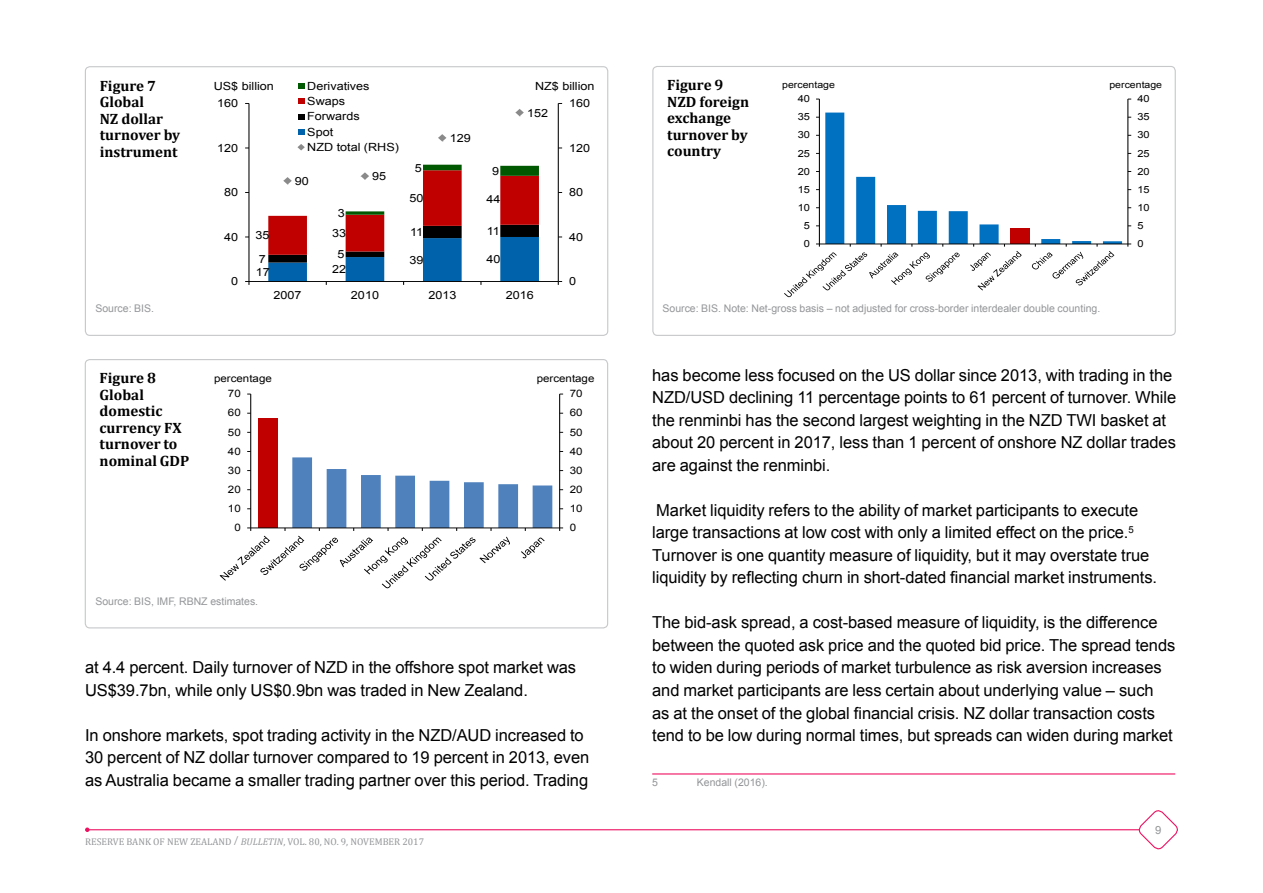
<style>
.page{position:relative;width:1263px;height:893px;background:#fff}
.page>*{position:absolute;margin:0;border:0;box-sizing:border-box;transform-origin:0 0}
.t1{font:16.5px/22.5px "Arial";letter-spacing:-.005em;color:#000}
.t2{font:700 15px/16.5px "Cambria";color:#000}
.t3{font:11.25px/15.3px "Arial";color:#000;scale:1.12 1}
.t4{font:11.25px "Arial";color:#939598}
.t5{font:10.5px "Arial";color:#939598}
.t6{font:10.35px "Arial";color:#000;scale:1.12 1}
.t7{font:9.9px "Arial";color:#000;scale:1.12 1}
.t8{font:9.75px "Cambria";color:#939598}
.t9{font:9.45px "Arial";color:#000;scale:1.12 1}
.s1{font-style:italic}
</style>
<div class="page">
<hr style="left:87px;top:829px;width:1091px;height:1px;background:#ed1261">
<svg style="left:85px;top:827px;width:5px;height:5px"></svg>
<svg style="left:1137px;top:810px;width:41px;height:40px"></svg>
<hr style="left:652px;top:773px;width:523px;height:1px;background:#ed1261">
<div style="left:85px;top:66px;width:523px;height:270px;border:1px solid #c7c8ca;border-radius:4px"></div>
<hr style="left:558px;top:103px;width:1px;height:178px;background:#000">
<hr style="left:249px;top:103px;width:1px;height:178px;background:#000">
<hr style="left:249px;top:281px;width:309px;height:1px;background:#000">
<svg style="left:268px;top:165px;width:271px;height:120px"></svg>
<svg style="left:438px;top:134px;width:8px;height:8px"></svg>
<svg style="left:515px;top:109px;width:9px;height:7px"></svg>
<svg style="left:298px;top:83px;width:6px;height:6px"></svg>
<svg style="left:298px;top:99px;width:6px;height:5px"></svg>
<svg style="left:298px;top:114px;width:6px;height:6px"></svg>
<svg style="left:298px;top:129px;width:6px;height:6px"></svg>
<svg style="left:297px;top:144px;width:8px;height:6px"></svg>
<div style="left:85px;top:359px;width:523px;height:269px;border:1px solid #c7c8ca;border-radius:4px"></div>
<div style="left:258px;top:419px;width:20px;height:109px;background:#c00000"></div>
<hr style="left:559px;top:394px;width:1px;height:134px;background:#000">
<hr style="left:250px;top:394px;width:1px;height:134px;background:#000">
<hr style="left:251px;top:528px;width:309px;height:1px;background:#000">
<svg style="left:220px;top:451px;width:332px;height:137px"></svg>
<div style="left:652px;top:66px;width:524px;height:270px;border:1px solid #c7c8ca;border-radius:4px"></div>
<hr style="left:1127px;top:99px;width:1px;height:145px;background:#000">
<hr style="left:819px;top:99px;width:1px;height:145px;background:#000">
<svg style="left:784px;top:113px;width:347px;height:184px"></svg>
<p class="t2" style="left:100px;top:77px;width:82px">Figure 7<br>Global<br>NZ dollar turnover by instrument</p>
<p class="t5" style="left:95px;top:302px;width:60px">Source: BIS.</p>
<p class="t3" style="left:214px;top:79px;width:55px">US$ billion</p>
<p class="t3" style="left:307px;top:78px;width:57px">Derivatives</p>
<p class="t3" style="left:535px;top:79px;width:54px">NZ$ billion</p>
<p class="t3" style="left:307px;top:94px;width:83px">Swaps<br>Forwards<br>Spot<br>NZD total (RHS)</p>
<p class="t3" style="left:217px;top:96px;width:20px">160</p>
<p class="t3" style="left:569px;top:96px;width:20px">160</p>
<p class="t3" style="left:527px;top:105px;width:20px">152</p>
<p class="t3" style="left:450px;top:131px;width:20px">129</p>
<p class="t3" style="left:217px;top:140px;width:20px">120</p>
<p class="t3" style="left:569px;top:140px;width:20px">120</p>
<p class="t3" style="left:295px;top:173px;width:14px">90</p>
<p class="t3" style="left:372px;top:169px;width:14px">95</p>
<p class="t3" style="left:415px;top:160px;width:8px">5</p>
<p class="t3" style="left:492px;top:163px;width:8px">9</p>
<p class="t3" style="left:224px;top:185px;width:14px">80</p>
<p class="t3" style="left:410px;top:191px;width:14px">50</p>
<p class="t3" style="left:486px;top:192px;width:14px">44</p>
<p class="t3" style="left:569px;top:185px;width:14px">80</p>
<p class="t3" style="left:338px;top:206px;width:8px">3</p>
<p class="t3" style="left:224px;top:229px;width:14px">40</p>
<p class="t3" style="left:255px;top:228px;width:14px">35</p>
<p class="t3" style="left:332px;top:226px;width:14px">33</p>
<p class="t3" style="left:410px;top:225px;width:13px">11</p>
<p class="t3" style="left:487px;top:224px;width:13px">11</p>
<p class="t3" style="left:569px;top:229px;width:14px">40</p>
<p class="t3" style="left:231px;top:274px;width:8px">0</p>
<p class="t3" style="left:337px;top:247px;width:8px">5</p>
<p class="t3" style="left:259px;top:251px;width:8px">7</p>
<p class="t3" style="left:410px;top:252px;width:14px">39</p>
<p class="t3" style="left:486px;top:252px;width:14px">40</p>
<p class="t3" style="left:256px;top:265px;width:14px">17</p>
<p class="t3" style="left:332px;top:262px;width:14px">22</p>
<p class="t3" style="left:569px;top:274px;width:8px">0</p>
<p class="t3" style="left:274px;top:287px;width:27px">2007</p>
<p class="t3" style="left:351px;top:287px;width:27px">2010</p>
<p class="t3" style="left:428px;top:287px;width:27px">2013</p>
<p class="t3" style="left:506px;top:287px;width:27px">2016</p>
<p class="t2" style="left:100px;top:370px;width:58px">Figure 8</p>
<p class="t6" style="left:214px;top:371px;width:53px">percentage</p>
<p class="t6" style="left:537px;top:371px;width:53px">percentage</p>
<p class="t2" style="left:100px;top:386px;width:91px">Global domestic currency FX turnover to nominal GDP</p>
<p class="t6" style="left:228px;top:387px;width:13px">70</p>
<p class="t6" style="left:570px;top:387px;width:13px">70</p>
<p class="t6" style="left:228px;top:406px;width:13px">60</p>
<p class="t6" style="left:570px;top:406px;width:13px">60</p>
<p class="t6" style="left:228px;top:425px;width:13px">50</p>
<p class="t6" style="left:570px;top:425px;width:13px">50</p>
<p class="t6" style="left:228px;top:444px;width:13px">40</p>
<p class="t6" style="left:570px;top:444px;width:13px">40</p>
<p class="t6" style="left:228px;top:463px;width:13px">30</p>
<p class="t6" style="left:570px;top:463px;width:13px">30</p>
<p class="t6" style="left:228px;top:483px;width:13px">20</p>
<p class="t6" style="left:570px;top:483px;width:13px">20</p>
<p class="t6" style="left:228px;top:502px;width:13px">10</p>
<p class="t6" style="left:570px;top:502px;width:13px">10</p>
<p class="t6" style="left:234px;top:521px;width:7px">0</p>
<p class="t6" style="left:570px;top:521px;width:7px">0</p>
<p class="t5" style="left:95px;top:594px;width:164px">Source: BIS, IMF, RBNZ estimates.</p>
<p class="t1" style="left:85px;top:657px;width:493px">at 4.4 percent. Daily turnover of NZD in the offshore spot market was<br>US$39.7bn, while only US$0.9bn was traded in New Zealand.</p>
<p class="t1" style="left:85px;top:724px;width:506px">In onshore markets, spot trading activity in the NZD/AUD increased to<br>30 percent of NZ dollar turnover compared to 19 percent in 2013, even as Australia became a smaller trading partner over this period. Trading</p>
<p class="t8" style="left:85px;top:836px;width:340px">RESERVE BANK OF NEW ZEALAND / <span class="s1">BULLETIN</span>, VOL. 80, NO. 9, NOVEMBER 2017</p>
<p class="t2" style="left:667px;top:76px;width:58px">Figure 9</p>
<p class="t9" style="left:782px;top:78px;width:49px">percentage</p>
<p class="t9" style="left:1109px;top:78px;width:49px">percentage</p>
<p class="t2" style="left:667px;top:93px;width:83px">NZD foreign exchange turnover by country</p>
<p class="t7" style="left:798px;top:92px;width:12px">40</p>
<p class="t7" style="left:1137px;top:92px;width:12px">40</p>
<p class="t7" style="left:798px;top:110px;width:12px">35</p>
<p class="t7" style="left:1137px;top:110px;width:12px">35</p>
<p class="t7" style="left:798px;top:128px;width:12px">30</p>
<p class="t7" style="left:1137px;top:128px;width:12px">30</p>
<p class="t7" style="left:798px;top:147px;width:12px">25</p>
<p class="t7" style="left:1137px;top:147px;width:12px">25</p>
<p class="t7" style="left:798px;top:165px;width:12px">20</p>
<p class="t7" style="left:1137px;top:165px;width:12px">20</p>
<p class="t7" style="left:798px;top:183px;width:12px">15</p>
<p class="t7" style="left:1137px;top:183px;width:12px">15</p>
<p class="t7" style="left:798px;top:201px;width:12px">10</p>
<p class="t7" style="left:1137px;top:201px;width:12px">10</p>
<p class="t7" style="left:804px;top:219px;width:7px">5</p>
<p class="t7" style="left:1137px;top:219px;width:7px">5</p>
<p class="t7" style="left:804px;top:237px;width:7px">0</p>
<p class="t7" style="left:1137px;top:237px;width:7px">0</p>
<p class="t5" style="left:662px;top:302px;width:439px">Source: BIS. Note: Net-gross basis – not adjusted for cross-border interdealer double counting.</p>
<p class="t1" style="left:652px;top:364px;width:525px">has become less focused on the US dollar since 2013, with trading in the NZD/USD declining 11 percentage points to 61 percent of turnover. While the renminbi has the second largest weighting in the NZD TWI basket at about 20 percent in 2017, less than 1 percent of onshore NZ dollar trades are against the renminbi.</p>
<p class="t1" style="left:652px;top:499px;width:506px">Market liquidity refers to the ability of market participants to execute large transactions at low cost with only a limited effect on the price.<sup>5<br></sup>Turnover is one quantity measure of liquidity, but it may overstate true liquidity by reflecting churn in short-dated financial market instruments.</p>
<p class="t1" style="left:652px;top:612px;width:525px">The bid-ask spread, a cost-based measure of liquidity, is the difference between the quoted ask price and the quoted bid price. The spread tends to widen during periods of market turbulence as risk aversion increases and market participants are less certain about underlying value – such<br>as at the onset of the global financial crisis. NZ dollar transaction costs tend to be low during normal times, but spreads can widen during market</p>
<p class="t5" style="left:652px;top:775px;width:7px">5</p>
<p class="t5" style="left:697px;top:775px;width:72px">Kendall (2016).</p>
<p class="t4" style="left:1155px;top:822px;width:8px">9</p>
</div>
